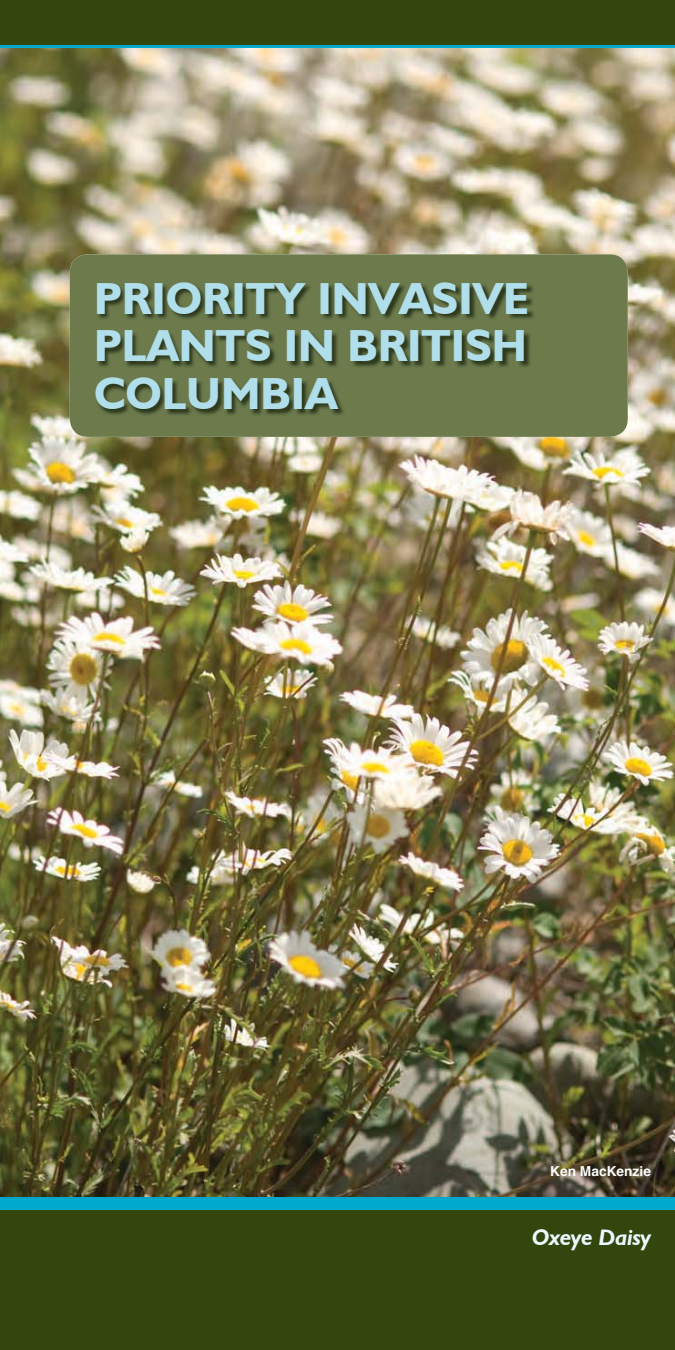
<style>
.page{position:relative;width:675px;height:1350px;background:#fff}
.page>*{position:absolute;margin:0;border:0;box-sizing:border-box;transform-origin:0 0}
.t1{font:700 45px/47.5px "Humanist 521 BT";color:#b0deea;text-align:justify}
.t2{font:italic 700 22.5px "Humanist 521 BT";color:#ecf8fe}
.t3{font:700 13.75px "Helvetica";color:#fff}
</style>
<div class="page">
<img style="left:0;top:48px;width:675px;height:1149px">
<div style="left:0;top:1210px;width:675px;height:140px;background:#33460d"></div>
<div style="left:0;top:1197px;width:675px;height:13px;background:#00a8cb"></div>
<div style="left:0;top:0;width:675px;height:46px;background:#33460d"></div>
<hr style="left:0;top:45px;width:675px;height:3px;background:#00a8cb">
<div style="left:70px;top:254px;width:558px;height:183px;background:#6c7a4c;border-radius:18px"></div>
<img style="left:97px;top:284px;width:437px;height:131px">
<p class="t1" style="left:94px;top:274px;width:437px">PRIORITY INVASIVE PLANTS IN BRITISH COLUMBIA</p>
<p class="t3" style="left:550px;top:1166px;width:102px">Ken MacKenzie</p>
<p class="t2" style="left:532px;top:1223px;width:120px">Oxeye Daisy</p>
</div>
